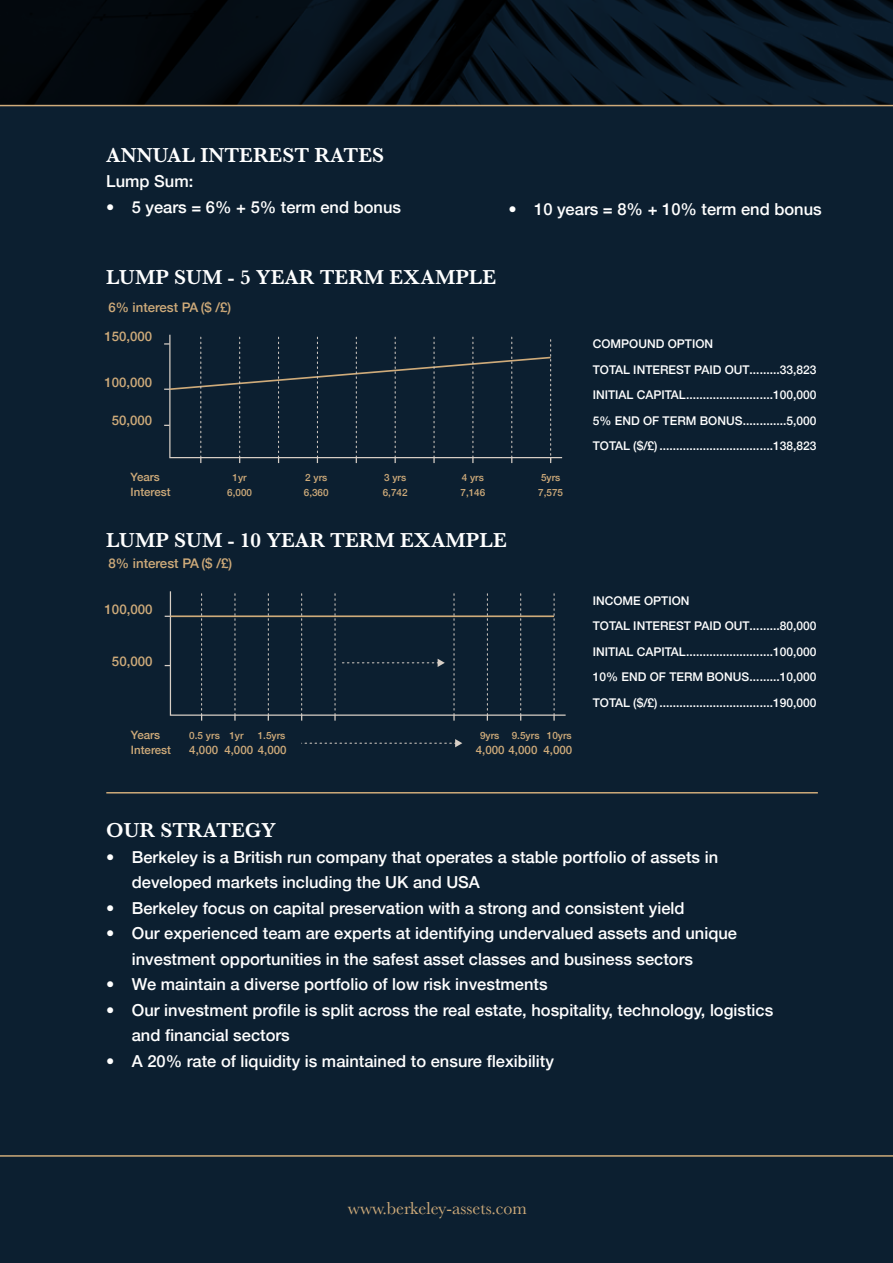
<style>
.page{position:relative;width:893px;height:1263px;background:#0c1f30}
.page>*{position:absolute;margin:0;border:0;box-sizing:border-box;transform-origin:0 0}
.t1{font:600 21px "Baskerville";color:#fff}
.t2{font:18px "Baskerville";color:#cfab7a}
.t3{font:500 16.5px/25.5px "Helvetica Neue";color:#fff}
.t4{font:500 13.35px "Helvetica Neue";color:#cfab7a}
.t5{font:500 13.2px "Helvetica Neue";color:#cfab7a}
.t6{font:500 12px/25.5px "Helvetica Neue";color:#fff}
.t7{font:500 11.55px/15.5px "Helvetica Neue";color:#cfab7a}
.t8{font:500 11.4px/15.3px "Helvetica Neue";color:#cfab7a}
.t9{font:500 10.05px "Helvetica Neue";color:#cfab7a}
.t10{font:500 9.9px/15.3px "Helvetica Neue";color:#cfab7a}
</style>
<div class="page">
<svg style="left:164px;top:335px;width:388px;height:128px"></svg>
<img style="left:0;top:0;width:893px;height:105px">
<hr style="left:0;top:105px;width:893px;height:1px;background:#cfab7a">
<svg style="left:169px;top:591px;width:397px;height:125px"></svg>
<hr style="left:170px;top:615px;width:384px;height:2px;background:#cfab7a">
<svg style="left:201px;top:591px;width:1px;height:130px"></svg>
<svg style="left:234px;top:591px;width:2px;height:130px"></svg>
<svg style="left:268px;top:591px;width:1px;height:130px"></svg>
<svg style="left:304px;top:739px;width:158px;height:8px"></svg>
<svg style="left:301px;top:591px;width:1px;height:130px"></svg>
<svg style="left:334px;top:591px;width:111px;height:130px"></svg>
<svg style="left:453px;top:591px;width:2px;height:130px"></svg>
<svg style="left:487px;top:591px;width:1px;height:130px"></svg>
<svg style="left:520px;top:591px;width:1px;height:130px"></svg>
<svg style="left:553px;top:591px;width:2px;height:130px"></svg>
<hr style="left:0;top:1155px;width:893px;height:2px;background:#cfab7a">
<hr style="left:106px;top:792px;width:712px;height:1px;background:#cfab7a">
<p class="t1" style="left:106px;top:140px;width:279px">ANNUAL INTEREST RATES</p>
<p class="t3" style="left:106px;top:167px;width:89px">Lump Sum:</p>
<p class="t3" style="left:106px;top:193px;width:10px">•</p>
<p class="t3" style="left:132px;top:193px;width:271px">5 years = 6% + 5% term end bonus</p>
<p class="t3" style="left:509px;top:195px;width:10px">•</p>
<p class="t3" style="left:534px;top:195px;width:289px">10 years = 8% + 10% term end bonus</p>
<p class="t1" style="left:106px;top:263px;width:391px">LUMP SUM 5- YEAR TERM EXAMPLE</p>
<p class="t5" style="left:108px;top:296px;width:124px">6% interest PA $) /£(</p>
<p class="t5" style="left:104px;top:326px;width:49px">150,000</p>
<p class="t5" style="left:104px;top:371px;width:49px">100,000</p>
<p class="t5" style="left:112px;top:410px;width:42px">50,000</p>
<p class="t6" style="left:593px;top:330px;width:225px">COMPOUND OPTION<br>TOTAL INTEREST PAID OUT.........33,823<br>INITIAL CAPITAL..........................100,000<br>5% END OF TERM BONUS.............5,000<br>TOTAL )$/£( ..................................138,823</p>
<p class="t8" style="left:131px;top:468px;width:41px">Years<br>Interest</p>
<p class="t10" style="left:233px;top:469px;width:16px">1yr</p>
<p class="t10" style="left:227px;top:484px;width:26px">6,000</p>
<p class="t10" style="left:304px;top:469px;width:26px">2 yrs<br>6,360</p>
<p class="t10" style="left:383px;top:469px;width:26px">3 yrs<br>6,742</p>
<p class="t10" style="left:460px;top:469px;width:26px">4 yrs<br>7,146</p>
<p class="t10" style="left:538px;top:469px;width:26px">5yrs<br>7,575</p>
<p class="t1" style="left:106px;top:525px;width:402px">LUMP SUM - 10 YEAR TERM EXAMPLE</p>
<p class="t4" style="left:108px;top:553px;width:125px">8% interest PA $) /£(</p>
<p class="t4" style="left:105px;top:598px;width:50px">100,000</p>
<p class="t4" style="left:112px;top:650px;width:42px">50,000</p>
<p class="t7" style="left:131px;top:726px;width:42px">Years<br>Interest</p>
<p class="t9" style="left:189px;top:727px;width:32px">0.5 yrs</p>
<p class="t7" style="left:189px;top:741px;width:30px">4,000</p>
<p class="t9" style="left:229px;top:727px;width:16px">1yr</p>
<p class="t9" style="left:258px;top:727px;width:29px">1.5yrs</p>
<p class="t7" style="left:224px;top:741px;width:64px">4,000 4,000</p>
<p class="t9" style="left:480px;top:727px;width:21px">9yrs</p>
<p class="t9" style="left:512px;top:727px;width:29px">9.5yrs</p>
<p class="t9" style="left:547px;top:727px;width:26px">10yrs</p>
<p class="t7" style="left:476px;top:741px;width:63px">4,000 4,000</p>
<p class="t7" style="left:543px;top:741px;width:30px">4,000</p>
<p class="t6" style="left:593px;top:586px;width:225px">INCOME OPTION<br>TOTAL INTEREST PAID OUT.........80,000<br>INITIAL CAPITAL..........................100,000<br>10% END OF TERM BONUS.........10,000<br>TOTAL )$/£( ..................................190,000</p>
<p class="t1" style="left:106px;top:816px;width:171px">OUR STRATEGY</p>
<p class="t3" style="left:132px;top:843px;width:588px">Berkeley is a British run company that operates a stable portfolio of assets in</p>
<p class="t3" style="left:106px;top:843px;width:10px">•</p>
<p class="t3" style="left:106px;top:894px;width:10px">•</p>
<p class="t3" style="left:106px;top:919px;width:10px">•</p>
<p class="t3" style="left:106px;top:970px;width:10px">•</p>
<p class="t3" style="left:106px;top:996px;width:10px">•</p>
<p class="t3" style="left:106px;top:1047px;width:10px">•</p>
<p class="t3" style="left:132px;top:868px;width:554px">developed markets including the UK and USA<br>Berkeley focus on capital preservation with a strong and consistent yield</p>
<p class="t3" style="left:132px;top:919px;width:607px">Our experienced team are experts at identifying undervalued assets and unique</p>
<p class="t3" style="left:132px;top:945px;width:563px">investment opportunities in the safest asset classes and business sectors<br>We maintain a diverse portfolio of low risk investments</p>
<p class="t3" style="left:132px;top:996px;width:643px">Our investment profile is split across the real estate, hospitality, technology, logistics</p>
<p class="t3" style="left:132px;top:1021px;width:424px">and financial sectors<br>A 20% rate of liquidity is maintained to ensure flexibility</p>
<p class="t2" style="left:348px;top:1197px;width:181px">www.berkeley-assets.com</p>
</div>
